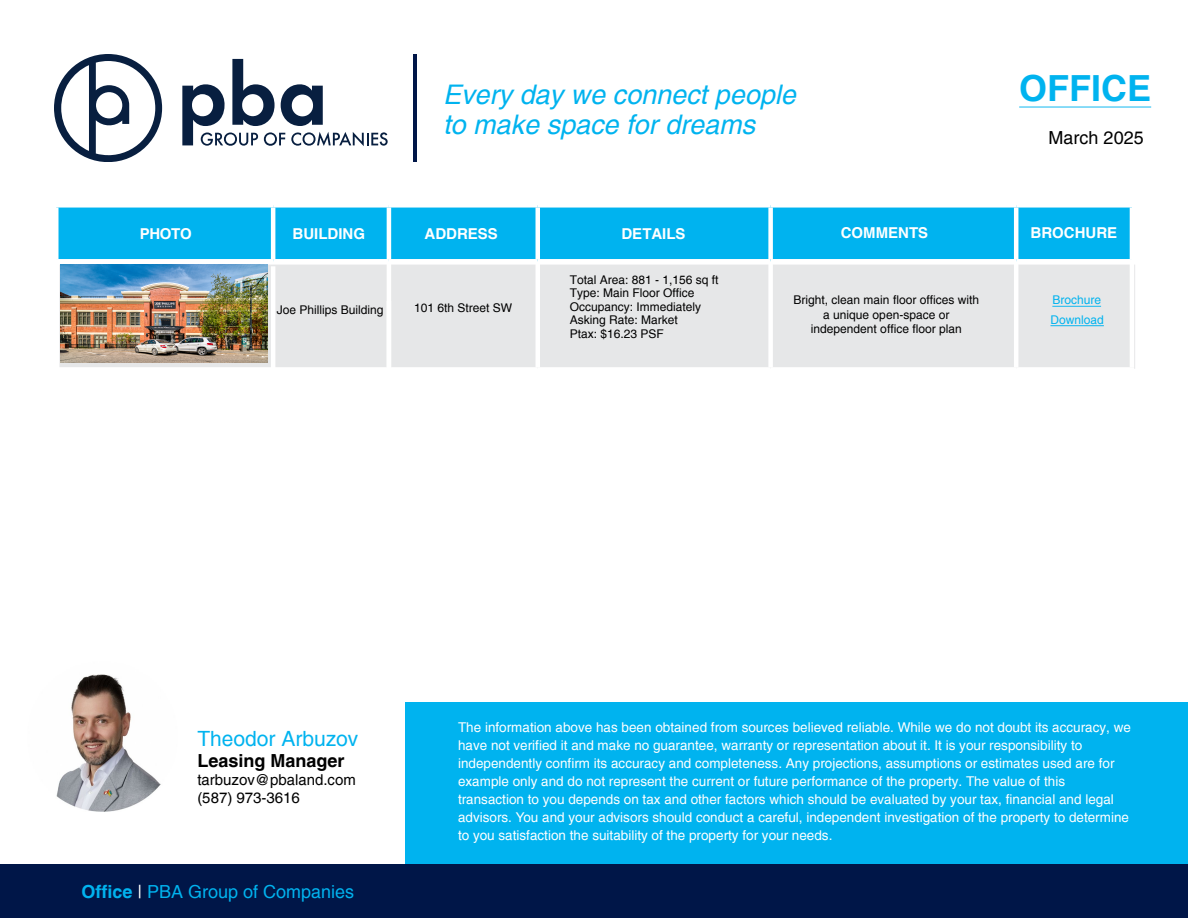
<style>
.page{position:relative;width:1188px;height:918px;background:#fff}
.page>*{position:absolute;margin:0;border:0;box-sizing:border-box;transform-origin:0 0}
.t1{font:700 36px "Helvetica";color:#00b3ef}
.t2{font:italic 27px/30px "Helvetica";color:#00b3ef}
.t3{font:21px "Helvetica";color:#00b3ef}
.t4{font:18px "Helvetica";color:#00b3ef}
.t5{font:700 18px "Helvetica";color:#000}
.t6{font:18px "Helvetica";color:#000}
.t7{font:700 15px "Helvetica";color:#fff}
.t8{font:15px/18px "Helvetica";color:#000}
.t9{font:13.5px/18px "Helvetica";color:#fff}
.t10{font:12px/13.5px "Helvetica";color:#000;text-align:center}
.t11{font:12px "Helvetica";color:#00b3ef}
.s1{font-weight:700}
.s2{color:#fff}
</style>
<div class="page">
<div style="left:405px;top:702px;width:783px;height:162px;background:#00b3ef"></div>
<svg style="left:54px;top:54px;width:108px;height:108px"></svg>
<svg style="left:182px;top:59px;width:206px;height:87px"></svg>
<div style="left:0;top:864px;width:1188px;height:54px;background:#001648"></div>
<hr style="left:414px;top:54px;width:3px;height:108px;background:#001648">
<hr style="left:1019px;top:107px;width:132px;height:1px;background:#00b3ef">
<div style="left:58px;top:208px;width:1072px;height:51px;background:#00b3ef"></div>
<div style="left:59px;top:265px;width:1076px;height:104px;background:#e6e7e8"></div>
<hr style="left:271px;top:208px;width:4px;height:51px;background:#fff">
<hr style="left:387px;top:208px;width:4px;height:51px;background:#fff">
<hr style="left:536px;top:208px;width:4px;height:51px;background:#fff">
<div style="left:768px;top:208px;width:5px;height:51px;background:#fff"></div>
<hr style="left:1014px;top:208px;width:4px;height:51px;background:#fff">
<div style="left:270px;top:266px;width:7px;height:232px;background:#fff"></div>
<hr style="left:387px;top:264px;width:4px;height:103px;background:#fff">
<hr style="left:536px;top:264px;width:4px;height:103px;background:#fff">
<div style="left:768px;top:264px;width:5px;height:103px;background:#fff"></div>
<hr style="left:1014px;top:264px;width:4px;height:103px;background:#fff">
<hr style="left:1130px;top:264px;width:4px;height:103px;background:#fff">
<div style="left:54px;top:367px;width:219px;height:5px;background:#fff"></div>
<div style="left:273px;top:367px;width:116px;height:5px;background:#fff"></div>
<div style="left:389px;top:367px;width:149px;height:5px;background:#fff"></div>
<div style="left:538px;top:367px;width:233px;height:5px;background:#fff"></div>
<div style="left:771px;top:367px;width:245px;height:5px;background:#fff"></div>
<div style="left:1016px;top:367px;width:118px;height:5px;background:#fff"></div>
<hr style="left:1051px;top:325px;width:53px;height:1px;background:#00b3ef">
<hr style="left:1052px;top:306px;width:49px;height:1px;background:#00b3ef">
<img style="left:61px;top:264px;width:207px;height:99px">
<img style="left:56px;top:674px;width:105px;height:138px">
<h2 class="t2" style="left:443px;top:80px;width:354px">Every day we connect people to make space for dreams</h2>
<h1 class="t1" style="left:1019px;top:66px;width:134px">OFFICE</h1>
<h3 class="t6" style="left:1049px;top:127px;width:97px">March 2025</h3>
<p class="t7" style="left:140px;top:225px;width:54px">PHOTO</p>
<p class="t7" style="left:293px;top:225px;width:74px">BUILDING</p>
<p class="t7" style="left:425px;top:225px;width:75px">ADDRESS</p>
<p class="t7" style="left:622px;top:225px;width:66px">DETAILS</p>
<p class="t7" style="left:841px;top:224px;width:89px">COMMENTS</p>
<p class="t7" style="left:1031px;top:224px;width:88px">BROCHURE</p>
<p class="t10" style="left:570px;top:273px;width:150px;text-align:left">Total Area: 881 - 1,156 sq ft<br>Type: Main Floor Office<br>Occupancy: Immediately<br>Asking Rate: Market<br>Ptax: $16.23 PSF</p>
<p class="t10" style="left:277px;top:303px;width:108px">Joe Phillips Building</p>
<p class="t10" style="left:414px;top:301px;width:100px">101 6th Street SW</p>
<p class="t10" style="left:794px;top:293px;width:187px;line-height:14.4px">Bright, clean main floor offices with a unique open-space or independent office floor plan</p>
<p class="t11" style="left:1052px;top:293px;width:50px">Brochure</p>
<p class="t11" style="left:1051px;top:313px;width:55px">Download</p>
<h3 class="t3" style="left:197px;top:726px;width:163px">Theodor Arbuzov</h3>
<h3 class="t5" style="left:197px;top:750px;width:149px">Leasing Manager</h3>
<p class="t8" style="left:197px;top:771px;width:160px">tarbuzov@pbaland.com (587) 973-3616</p>
<h3 class="t4" style="left:81px;top:881px;width:274px"><span class="s1">Office</span> <span class="s2">|</span> PBA Group of Companies</h3>
<p class="t9" style="left:458px;top:719px;width:675px">The information above has been obtained from sources believed reliable. While we do not doubt its accuracy, we have not verified it and make no guarantee, warranty or representation about it. It is your responsibility to independently confirm its accuracy and completeness. Any projections, assumptions or estimates used are for example only and do not represent the current or future performance of the property. The value of this transaction to you depends on tax and other factors which should be evaluated by your tax, financial and legal advisors. You and your advisors should conduct a careful, independent investigation of the property to determine to you satisfaction the suitability of the property for your needs.</p>
</div>
